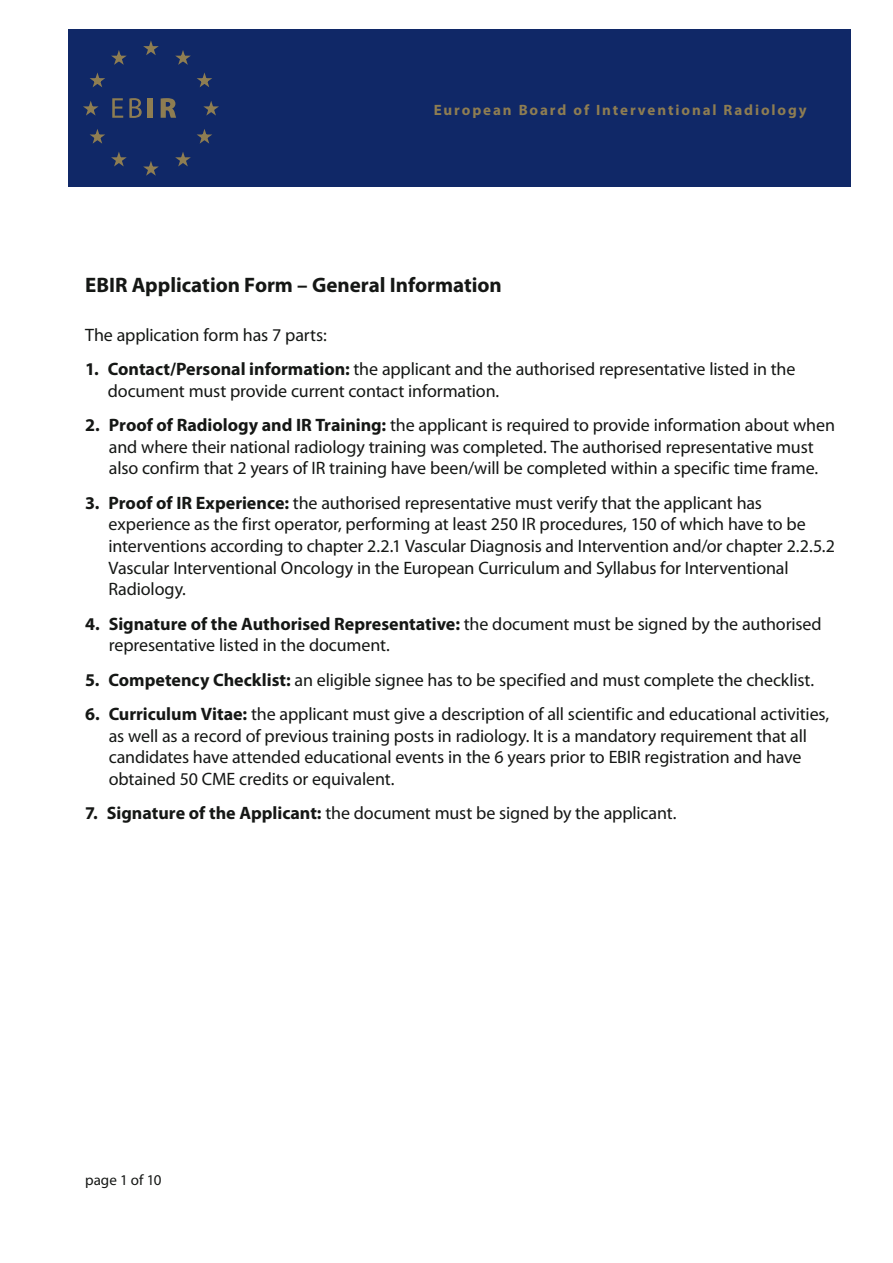
<style>
.page{position:relative;width:893px;height:1263px;background:#fff}
.page>*{position:absolute;margin:0;border:0;box-sizing:border-box;transform-origin:0 0}
.t1{font:700 21px "Myriad Pro";color:#151715}
.t2{font:18px/21.6px "Myriad Pro";letter-spacing:-.01em;color:#151715}
.t3{font:700 15px "Myriad Pro";letter-spacing:.125em;color:#8e7d52}
.t4{font:15px "Myriad Pro";color:#151715}
.s1{font-weight:700}
</style>
<div class="page">
<div style="left:68px;top:30px;width:782px;height:157px;background:#102867"></div>
<svg style="left:197px;top:72px;width:15px;height:15px"></svg>
<svg style="left:175px;top:50px;width:16px;height:15px"></svg>
<svg style="left:143px;top:41px;width:16px;height:14px"></svg>
<svg style="left:111px;top:50px;width:16px;height:15px"></svg>
<svg style="left:90px;top:72px;width:15px;height:15px"></svg>
<svg style="left:83px;top:101px;width:16px;height:15px"></svg>
<svg style="left:90px;top:129px;width:15px;height:15px"></svg>
<svg style="left:111px;top:152px;width:16px;height:14px"></svg>
<svg style="left:143px;top:161px;width:16px;height:15px"></svg>
<svg style="left:175px;top:152px;width:16px;height:14px"></svg>
<svg style="left:203px;top:101px;width:16px;height:15px"></svg>
<svg style="left:197px;top:129px;width:15px;height:15px"></svg>
<svg style="left:112px;top:98px;width:11px;height:20px"></svg>
<svg style="left:129px;top:98px;width:13px;height:20px"></svg>
<div style="left:148px;top:98px;width:5px;height:20px;background:#8e7d52"></div>
<svg style="left:161px;top:98px;width:15px;height:20px"></svg>
<p class="t3" style="left:434px;top:102px;width:375px">European Board of Interventional Radiology</p>
<p class="t1" style="left:85px;top:273px;width:418px">EBIR Application Form – General Information</p>
<p class="t2" style="left:85px;top:324px;width:243px">The application form has 7 parts:</p>
<p class="t2" style="left:108px;top:359px;width:689px;text-indent:-23px"><span class="s1">1. Contact/Personal information:</span> the applicant and the authorised representative listed in the document must provide current contact information.</p>
<p class="t2" style="left:85px;top:415px;width:751px;text-align:center"><span class="s1">2. Proof of Radiology and IR Training:</span> the applicant is required to provide information about when and where their national radiology training was completed. The authorised representative must<br>also confirm that 2 years of IR training have been/will be completed within a specific time frame.</p>
<p class="t2" style="left:109px;top:492px;width:728px;text-indent:-24px"><span class="s1">3. Proof of IR Experience:</span> the authorised representative must verify that the applicant has experience as the first operator, performing at least 250 IR procedures, 150 of which have to be interventions according to chapter 2.2.1 Vascular Diagnosis and Intervention and/or chapter 2.2.5.2<br>Vascular Interventional Oncology in the European Curriculum and Syllabus for Interventional Radiology.</p>
<p class="t2" style="left:109px;top:613px;width:714px;text-indent:-24px"><span class="s1">4. Signature of the Authorised Representative:</span> the document must be signed by the authorised representative listed in the document.</p>
<p class="t2" style="left:85px;top:669px;width:731px"><span class="s1">5. Competency Checklist:</span> an eligible signee has to be specified and must complete the checklist.</p>
<p class="t2" style="left:109px;top:703px;width:722px;text-indent:-24px"><span class="s1">6. Curriculum Vitae:</span> the applicant must give a description of all scientific and educational activities, as well as a record of previous training posts in radiology. It is a mandatory requirement that all candidates have attended educational events in the 6 years prior to EBIR registration and have obtained 50 CME credits or equivalent.</p>
<p class="t2" style="left:85px;top:803px;width:593px"><span class="s1">7. Signature of the Applicant:</span> the document must be signed by the applicant.</p>
<p class="t4" style="left:85px;top:1172px;width:78px">page 1 of 10</p>
</div>
